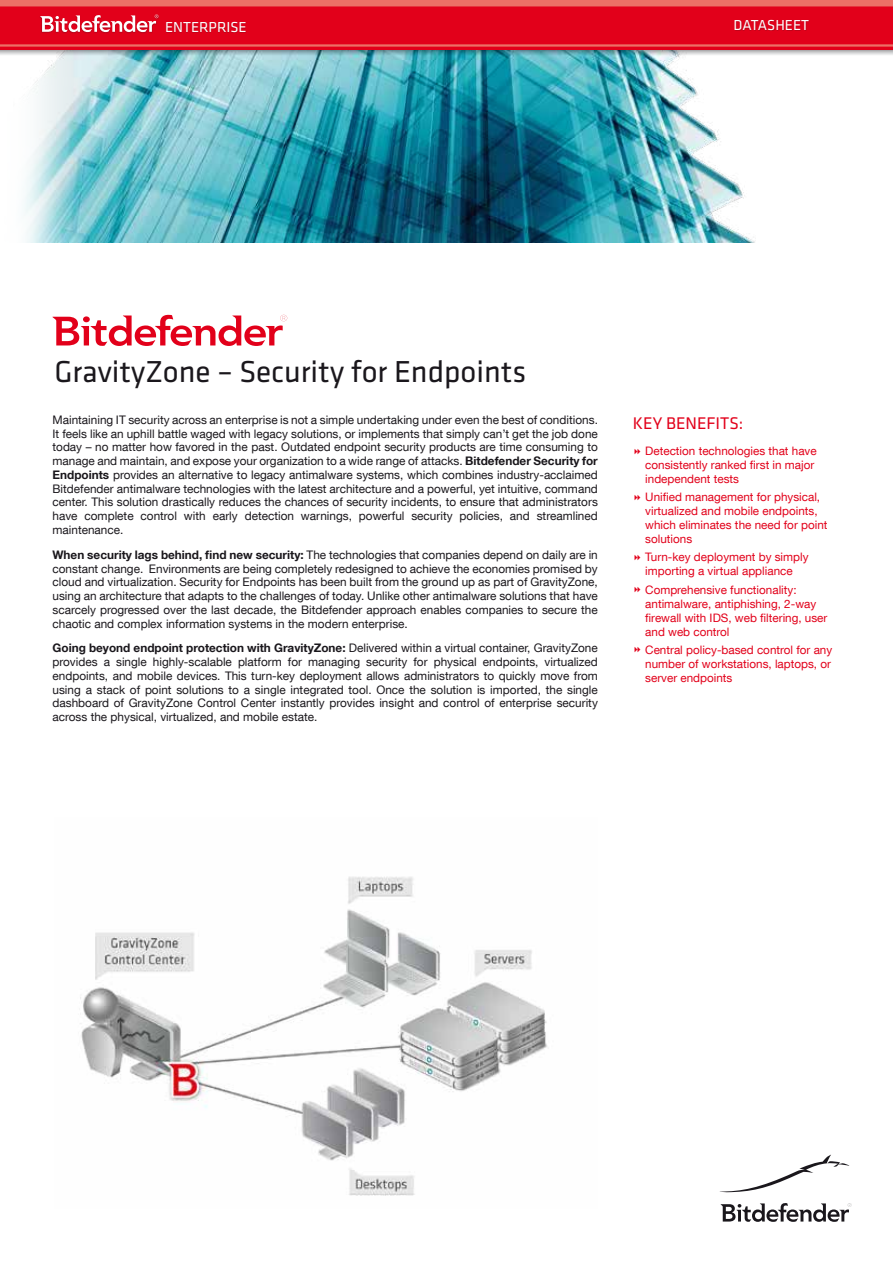
<style>
.page{position:relative;width:893px;height:1263px;background:#fff}
.page>*{position:absolute;margin:0;border:0;box-sizing:border-box;transform-origin:0 0}
.t1{font:31.35px "Klavika";color:#1a171c}
.t2{font:17.55px "Klavika";color:#e2001a}
.t3{font:15px "Klavika";color:#fff}
.t4{font:11.85px/13.8px "Helvetica Neue LT Com";color:#1a171c;text-align:justify}
.t5{font:11.7px/14px "Helvetica Neue LT Com";color:#e2001a}
.s1{font-weight:700}
</style>
<div class="page">
<img style="left:24px;top:55px;width:731px;height:187px">
<svg style="left:721px;top:1203px;width:130px;height:19px"></svg>
<svg style="left:720px;top:1154px;width:129px;height:38px"></svg>
<svg style="left:53px;top:314px;width:234px;height:32px"></svg>
<img style="left:80px;top:876px;width:468px;height:320px">
<img style="left:0;top:50px;width:893px;height:5px">
<div style="left:0;top:0;width:893px;height:50px;background:#e2001a"></div>
<hr style="left:0;top:44px;width:893px;height:3px;background:#ec7066">
<div style="left:0;top:0;width:893px;height:6px;background:#ec7066"></div>
<div style="left:39px;top:15px;width:120px;height:19px;background:#1a171c;opacity:.25"></div>
<svg style="left:40px;top:14px;width:118px;height:18px"></svg>
<div style="left:166px;top:22px;width:81px;height:11px;background:#1a171c;opacity:.25"></div>
<div style="left:734px;top:20px;width:76px;height:11px;background:#1a171c;opacity:.25"></div>
<p class="t3" style="left:165px;top:19px;width:83px">ENTERPRISE</p>
<p class="t3" style="left:734px;top:16px;width:77px">DATASHEET</p>
<h1 class="t1" style="left:54px;top:354px;width:473px">GravityZone – Security for Endpoints</h1>
<p class="t4" style="left:53px;top:412px;width:547px">Maintaining IT security across an enterprise is not a simple undertaking under even the best of conditions.<br>It feels like an uphill battle waged with legacy solutions, or implements that simply can’t get the job done today – no matter how favored in the past. Outdated endpoint security products are time consuming to manage and maintain, and expose your organization to a wide range of attacks. <span class="s1">Bitdefender Security for Endpoints</span> provides an alternative to legacy antimalware systems, which combines industry-acclaimed Bitdefender antimalware technologies with the latest architecture and a powerful, yet intuitive, command center. This solution drastically reduces the chances of security incidents, to ensure that administrators have complete control with early detection warnings, powerful security policies, and streamlined maintenance.</p>
<p class="t4" style="left:53px;top:547px;width:547px"><span class="s1">When security lags behind, find new security:</span> The technologies that companies depend on daily are in constant change. Environments are being completely redesigned to achieve the economies promised by cloud and virtualization. Security for Endpoints has been built from the ground up as part of GravityZone, using an architecture that adapts to the challenges of today. Unlike other antimalware solutions that have scarcely progressed over the last decade, the Bitdefender approach enables companies to secure the chaotic and complex information systems in the modern enterprise.</p>
<p class="t4" style="left:53px;top:641px;width:547px"><span class="s1">Going beyond endpoint protection with GravityZone:</span> Delivered within a virtual container, GravityZone provides a single highly-scalable platform for managing security for physical endpoints, virtualized endpoints, and mobile devices. This turn-key deployment allows administrators to quickly move from using a stack of point solutions to a single integrated tool. Once the solution is imported, the single dashboard of GravityZone Control Center instantly provides insight and control of enterprise security across the physical, virtualized, and mobile estate.</p>
<h2 class="t2" style="left:633px;top:413px;width:112px">Key BENEFITS:</h2>
<p class="t5" style="left:645px;top:444px;width:173px">Detection technologies that have consistently ranked first in major independent tests</p>
<p class="t5" style="left:645px;top:490px;width:184px">Unified management for physical, virtualized and mobile endpoints, which eliminates the need for point solutions</p>
<p class="t5" style="left:645px;top:550px;width:165px">Turn-key deployment by simply importing a virtual appliance</p>
<p class="t5" style="left:645px;top:582px;width:184px">Comprehensive functionality: antimalware, antiphishing, 2-way firewall with IDS, web filtering, user and web control</p>
<p class="t5" style="left:645px;top:642px;width:188px;text-align:justify">Central policy-based control for any number of workstations, laptops, or server endpoints</p>
</div>
